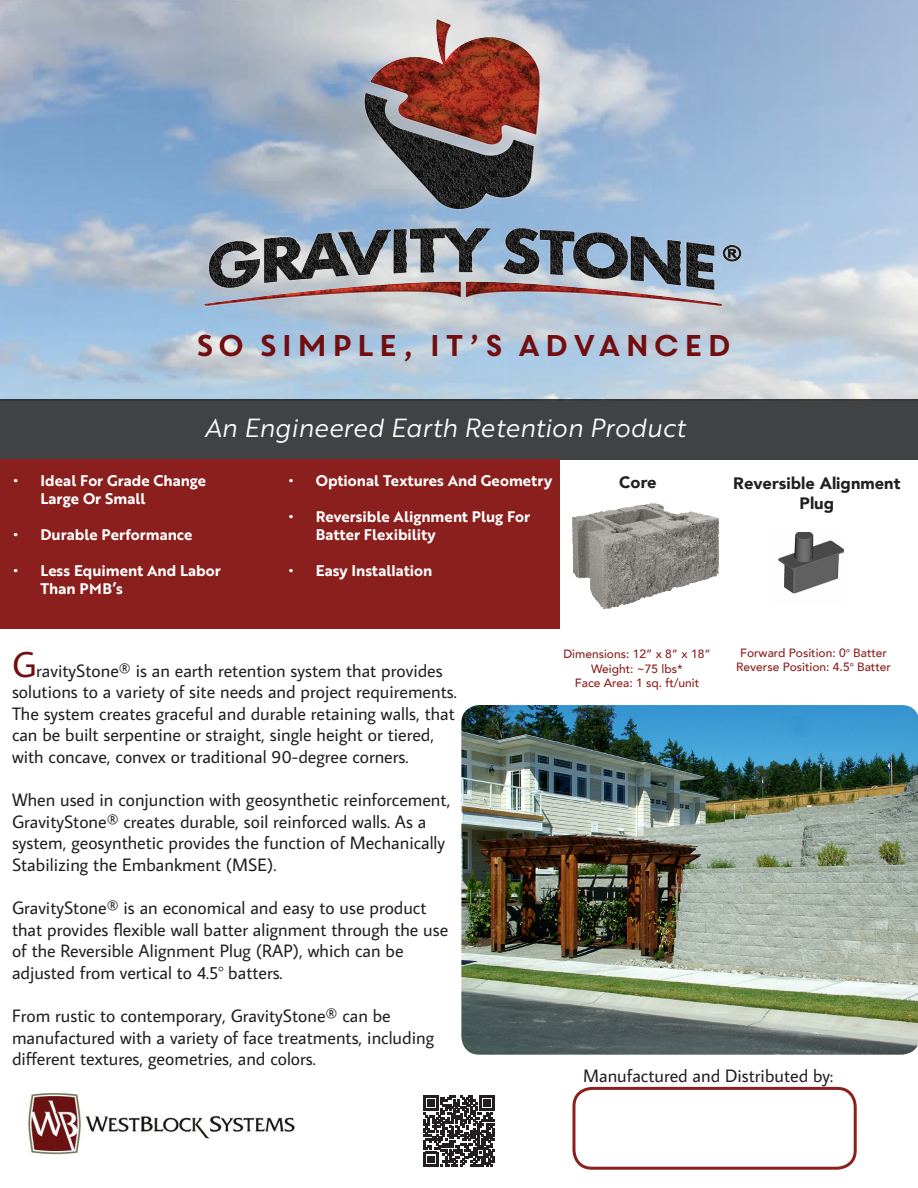
<style>
.page{position:relative;width:918px;height:1188px;background:#fff}
.page>*{position:absolute;margin:0;border:0;box-sizing:border-box;transform-origin:0 0}
.t1{font:30px "Core Circus";color:#730e10}
.t2{font:25.5px "Brother 1816 Book Italic";color:#fff}
.t3{font:18px/21.6px "Average Sans";color:#231f20}
.t4{font:900 16.5px/19.8px "Avenir";color:#231f20;text-align:center}
.t5{font:15px/18px "Brother 1816 Bold";color:#fff}
.t6{font:500 12px "Avenir";color:#8b1f1d}
.s1{font-size:36px;color:#710f11}
.s2{font-family:"Minion Pro";font-weight:400}
</style>
<div class="page">
<img style="left:161px;top:15px;width:605px;height:292px">
<div style="left:0;top:399px;width:918px;height:61px;background:#414243"></div>
<img style="left:27px;top:1094px;width:268px;height:61px">
<img style="left:559px;top:478px;width:161px;height:146px">
<img style="left:778px;top:532px;width:66px;height:62px">
<img style="left:461px;top:705px;width:457px;height:350px">
<svg style="left:423px;top:1096px;width:72px;height:71px"></svg>
<div style="left:0;top:459px;width:284px;height:169px;background:#8b1f1d"></div>
<div style="left:275px;top:459px;width:284px;height:169px;background:#8b1f1d"></div>
<div style="left:572px;top:1087px;width:285px;height:83px;border:3px solid #8b1f1d;border-radius:18px"></div>
<p class="t1" style="left:194px;top:325px;width:541px">SO SIMPLE, IT’S ADVANCED</p>
<p class="t2" style="left:204px;top:409px;width:482px">An Engineered Earth Retention Product</p>
<p class="t5" style="left:40px;top:471px;width:167px;text-indent:-27px">• Ideal For Grade Change<br>Large Or Small</p>
<p class="t5" style="left:14px;top:525px;width:180px">• Durable Performance</p>
<p class="t5" style="left:40px;top:561px;width:182px;text-indent:-27px">• Less Equiment And Labor<br>Than PMB’s</p>
<p class="t5" style="left:289px;top:471px;width:265px">• Optional Textures And Geometry</p>
<p class="t5" style="left:316px;top:507px;width:216px;text-indent:-27px">• Reversible Alignment Plug For<br>Batter Flexibility</p>
<p class="t5" style="left:289px;top:561px;width:145px">• Easy Installation</p>
<p class="t4" style="left:619px;top:471px;width:39px">Core</p>
<p class="t4" style="left:733px;top:473px;width:169px">Reversible Alignment<br>Plug</p>
<p class="t3" style="left:12px;top:659px;width:446px"><span class="s1">G</span>ravityStone® is an earth retention system that provides solutions to a variety of site needs and project requirements.<br>The system creates graceful and durable retaining walls, that can be built serpentine or straight, single height or tiered, with concave, convex or traditional 90-degree corners.</p>
<p class="t3" style="left:12px;top:788px;width:440px">When used in conjunction with geosynthetic reinforcement, GravityStone® creates durable, soil reinforced walls. As a system, geosynthetic provides the function of Mechanically Stabilizing the Embankment (MSE).</p>
<p class="t3" style="left:12px;top:896px;width:438px">GravityStone® is an economical and easy to use product that provides flexible wall batter alignment through the use of the Reversible Alignment Plug (RAP), which can be adjusted from vertical to 4.5° batters.</p>
<p class="t3" style="left:12px;top:1004px;width:380px">From rustic to contemporary, GravityStone® can be</p>
<p class="t3" style="left:12px;top:1026px;width:424px">manufactured with a variety of face treatments, including different textures, geometries, and colors.</p>
<p class="t6" style="left:563px;top:644px;width:149px">Dimensions: 12” x 8” x 18”</p>
<p class="t6" style="left:591px;top:658px;width:93px">Weight: ~75 lbs*</p>
<p class="t6" style="left:575px;top:672px;width:126px">Face Area: 1 sq. ft/unit</p>
<p class="t6" style="left:740px;top:642px;width:148px">Forward Position: 0<span class="s2">°</span> Batter</p>
<p class="t6" style="left:736px;top:657px;width:156px">Reverse Position: 4.5<span class="s2">°</span> Batter</p>
<p class="t3" style="left:583px;top:1065px;width:251px">Manufactured and Distributed by:</p>
</div>
